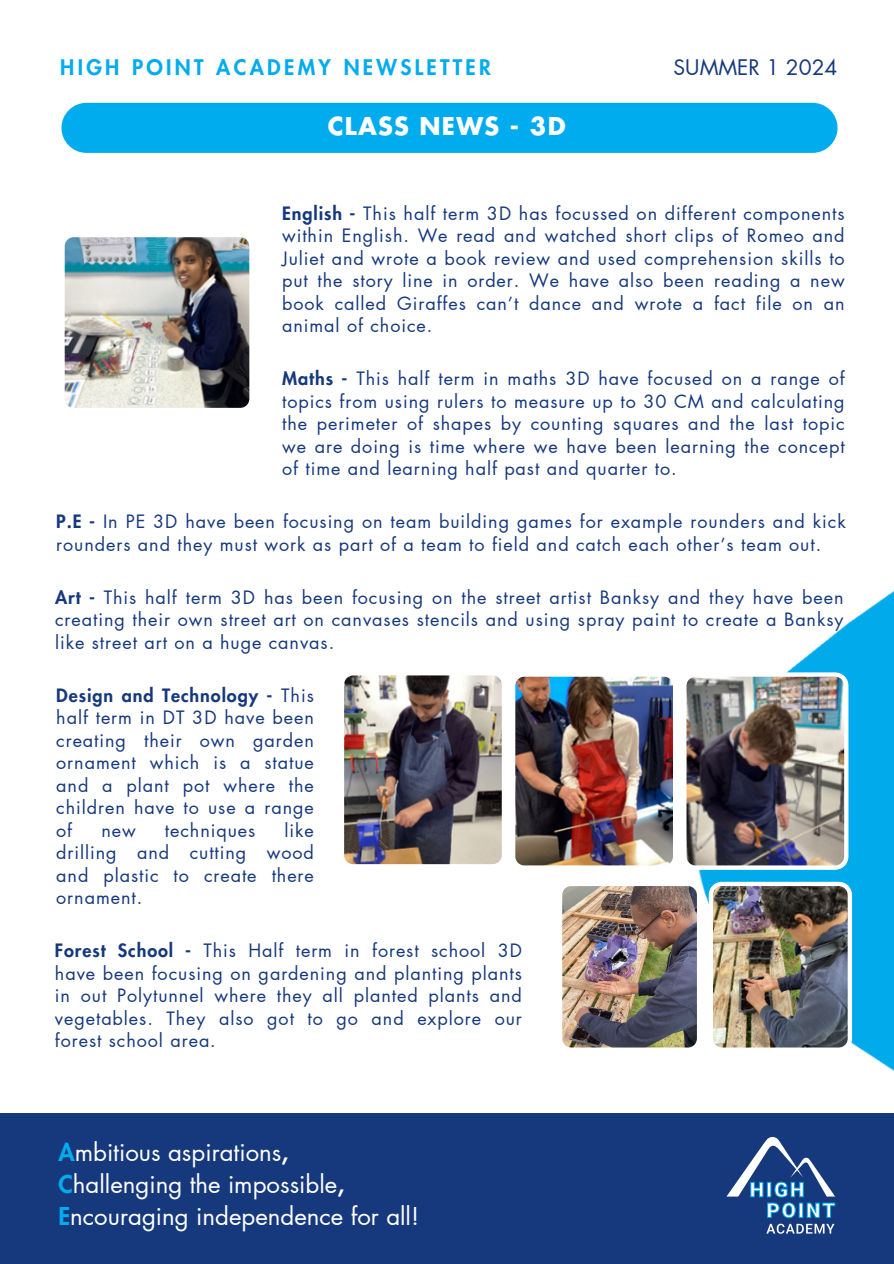
<style>
.page{position:relative;width:894px;height:1264px;background:#fff}
.page>*{position:absolute;margin:0;border:0;box-sizing:border-box;transform-origin:0 0}
.t1{font:24px/31.5px "Futura LT Pro";color:#fff}
.t2{font:700 24px "Futura LT Pro";letter-spacing:.05em;color:#fff}
.t3{font:800 21px "Futura LT Pro";letter-spacing:.16em;color:#00acee}
.t4{font:21px "Futura LT Pro";color:#16397d}
.t5{font:18px/22.5px "Futura LT Pro";letter-spacing:.05em;color:#16397d;text-align:justify}
.s1{font-weight:800}
.s2{font-weight:800;color:#00acee}
</style>
<div class="page">
<img style="left:698px;top:591px;width:195px;height:480px">
<div style="left:61px;top:103px;width:776px;height:50px;background:#00acee;border-radius:25px"></div>
<div style="left:0;top:1113px;width:893px;height:150px;background:#16397d"></div>
<svg style="left:726px;top:1137px;width:108px;height:80px"></svg>
<svg style="left:766px;top:1223px;width:68px;height:10px"></svg>
<img style="left:64px;top:237px;width:186px;height:171px">
<img style="left:344px;top:671px;width:504px;height:198px">
<img style="left:708px;top:881px;width:144px;height:170px">
<img style="left:562px;top:881px;width:139px;height:170px">
<p class="t3" style="left:60px;top:57px;width:432px">HIGH POINT ACADEMY NEWSLETTER</p>
<p class="t4" style="left:673px;top:57px;width:165px">SUMMER 1 2024</p>
<h1 class="t2" style="left:328px;top:115px;width:239px">CLASS NEWS - 3D</h1>
<p class="t5" style="left:282px;top:203px;width:564px"><span class="s1">English -</span> This half term 3D has focussed on different components within English. We read and watched short clips of Romeo and Juliet and wrote a book review and used comprehension skills to put the story line in order. We have also been reading a new book called Giraffes can’t dance and wrote a fact file on an animal of choice.</p>
<p class="t5" style="left:282px;top:368px;width:564px"><span class="s1">Maths -</span> This half term in maths 3D have focused on a range of topics from using rulers to measure up to 30 CM and calculating the perimeter of shapes by counting squares and the last topic we are doing is time where we have been learning the concept of time and learning half past and quarter to.</p>
<p class="t5" style="left:56px;top:511px;width:790px"><span class="s1">P.E -</span> In PE 3D have been focusing on team building games for example rounders and kick rounders and they must work as part of a team to field and catch each other’s team out.</p>
<p class="t5" style="left:55px;top:586px;width:789px"><span class="s1">Art -</span> This half term 3D has been focusing on the street artist Banksy and they have been creating their own street art on canvases stencils and using spray paint to create a Banksy like street art on a huge canvas.</p>
<p class="t5" style="left:56px;top:684px;width:259px"><span class="s1">Design and Technology -</span> This half term in DT 3D have been creating their own garden ornament which is a statue and a plant pot where the children have to use a range of</p>
<p class="t5" style="left:56px;top:819px;width:259px;text-indent:228px">like drilling and cutting wood and plastic to create there ornament.</p>
<p class="t5" style="left:101px;top:819px;width:36px">new</p>
<p class="t5" style="left:165px;top:819px;width:92px">techniques</p>
<p class="t5" style="left:55px;top:940px;width:468px"><span class="s1">Forest School -</span> This Half term in forest school 3D have been focusing on gardening and planting plants in out Polytunnel where they all planted plants and vegetables. They also got to go and explore our forest school area.</p>
<h3 class="t1" style="left:58px;top:1137px;width:362px"><span class="s2">A</span>mbitious aspirations<span class="s1">,<br></span><span class="s2">C</span>hallenging the impossible<span class="s1">,<br></span><span class="s2">E</span>ncouraging independence for all!</h3>
</div>
